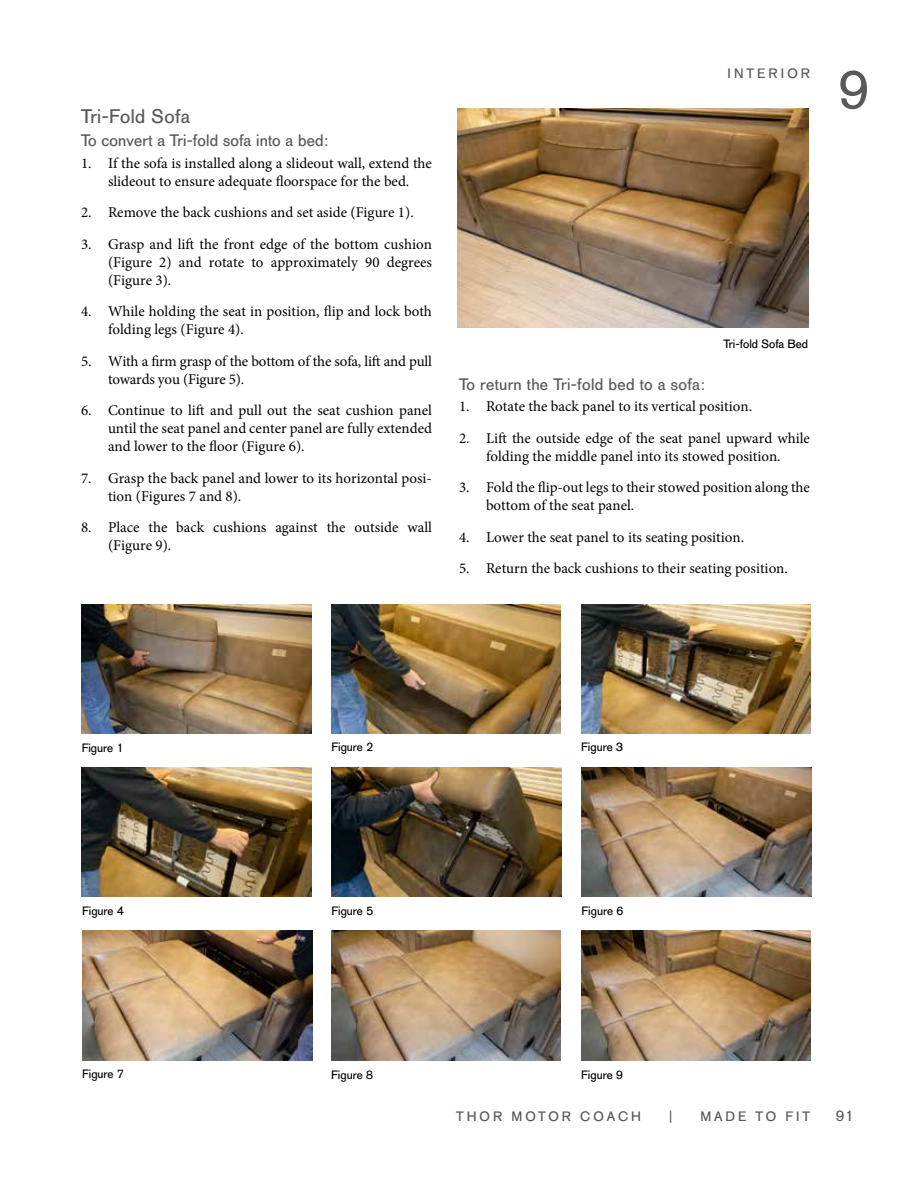
<style>
.page{position:relative;width:918px;height:1188px;background:#fff}
.page>*{position:absolute;margin:0;border:0;box-sizing:border-box;transform-origin:0 0}
.t1{font:54px "AG Old Face";color:#58595b}
.t2{font:19.5px "AG Old Face";letter-spacing:.02em;color:#58595b}
.t3{font:16.5px "AG Old Face";letter-spacing:.01em;color:#58595b}
.t4{font:15px/18px "Minion Pro";color:#000}
.t5{font:15px "AG Old Face";color:#58595b}
.t6{font:13.5px "AG Old Face";letter-spacing:.23em;color:#58595b}
.t7{font:13.5px "AG Old Face";letter-spacing:.21em;color:#58595b}
.t8{font:12px "AG Old Face";color:#000}
</style>
<div class="page">
<img style="left:81px;top:604px;width:230px;height:130px">
<img style="left:332px;top:604px;width:229px;height:129px">
<img style="left:82px;top:767px;width:229px;height:130px">
<img style="left:332px;top:767px;width:230px;height:130px">
<img style="left:581px;top:767px;width:230px;height:130px">
<img style="left:82px;top:930px;width:230px;height:130px">
<img style="left:332px;top:930px;width:229px;height:130px">
<img style="left:582px;top:930px;width:229px;height:130px">
<img style="left:582px;top:604px;width:229px;height:129px">
<img style="left:458px;top:108px;width:350px;height:219px">
<h2 class="t2" style="left:81px;top:105px;width:111px">Tri-Fold Sofa</h2>
<p class="t3" style="left:81px;top:131px;width:249px">To convert a Tri-fold sofa into a bed:</p>
<p class="t4" style="left:81px;top:154px;width:352px;text-align:center">1. If the sofa is installed along a slideout wall, extend the slideout to ensure adequate floorspace for the bed.</p>
<p class="t4" style="left:81px;top:203px;width:334px">2. Remove the back cushions and set aside (Figure 1).</p>
<p class="t4" style="left:108px;top:235px;width:326px;text-align:justify;text-indent:-27px">3. Grasp and lift the front edge of the bottom cushion (Figure 2) and rotate to approximately 90 degrees (Figure 3).</p>
<p class="t4" style="left:108px;top:302px;width:325px;text-indent:-27px">4. While holding the seat in position, flip and lock both folding legs (Figure 4).</p>
<p class="t4" style="left:108px;top:352px;width:326px;text-indent:-27px">5. With a firm grasp of the bottom of the sofa, lift and pull towards you (Figure 5).</p>
<p class="t4" style="left:108px;top:401px;width:325px;text-align:justify;text-indent:-27px">6. Continue to lift and pull out the seat cushion panel until the seat panel and center panel are fully extended and lower to the floor (Figure 6).</p>
<p class="t4" style="left:108px;top:469px;width:325px;text-indent:-27px">7. Grasp the back panel and lower to its horizontal posi&shy;tion (Figures 7 and 8).</p>
<p class="t4" style="left:108px;top:518px;width:325px;text-indent:-27px">8. Place the back cushions against the outside wall (Figure 9).</p>
<p class="t6" style="left:727px;top:65px;width:84px">INTERIOR</p>
<p class="t8" style="left:723px;top:337px;width:86px">Tri-fold Sofa Bed</p>
<p class="t3" style="left:459px;top:375px;width:247px">To return the Tri-fold bed to a sofa:</p>
<p class="t4" style="left:459px;top:398px;width:295px">1. Rotate the back panel to its vertical position.</p>
<p class="t4" style="left:459px;top:429px;width:353px;text-align:center">2. Lift the outside edge of the seat panel upward while folding the middle panel into its stowed position.</p>
<p class="t4" style="left:486px;top:479px;width:325px;text-indent:-27px">3. Fold the flip-out legs to their stowed position along the bottom of the seat panel.</p>
<p class="t4" style="left:459px;top:528px;width:287px">4. Lower the seat panel to its seating position.</p>
<p class="t4" style="left:459px;top:560px;width:330px">5. Return the back cushions to their seating position.</p>
<h1 class="t1" style="left:837px;top:59px;width:35px">9</h1>
<p class="t8" style="left:82px;top:741px;width:44px">Figure 1</p>
<p class="t8" style="left:331px;top:740px;width:44px">Figure 2</p>
<p class="t8" style="left:581px;top:740px;width:44px">Figure 3</p>
<p class="t8" style="left:82px;top:904px;width:44px">Figure 4</p>
<p class="t8" style="left:331px;top:904px;width:44px">Figure 5</p>
<p class="t8" style="left:582px;top:904px;width:44px">Figure 6</p>
<p class="t8" style="left:82px;top:1067px;width:44px">Figure 7</p>
<p class="t8" style="left:331px;top:1068px;width:44px">Figure 8</p>
<p class="t8" style="left:581px;top:1068px;width:44px">Figure 9</p>
<p class="t6" style="left:456px;top:1108px;width:186px">THOR MOTOR COACH</p>
<p class="t6" style="left:669px;top:1108px;width:5px">|</p>
<p class="t7" style="left:700px;top:1108px;width:111px">MADE TO FIT</p>
<p class="t5" style="left:836px;top:1107px;width:20px">91</p>
</div>
